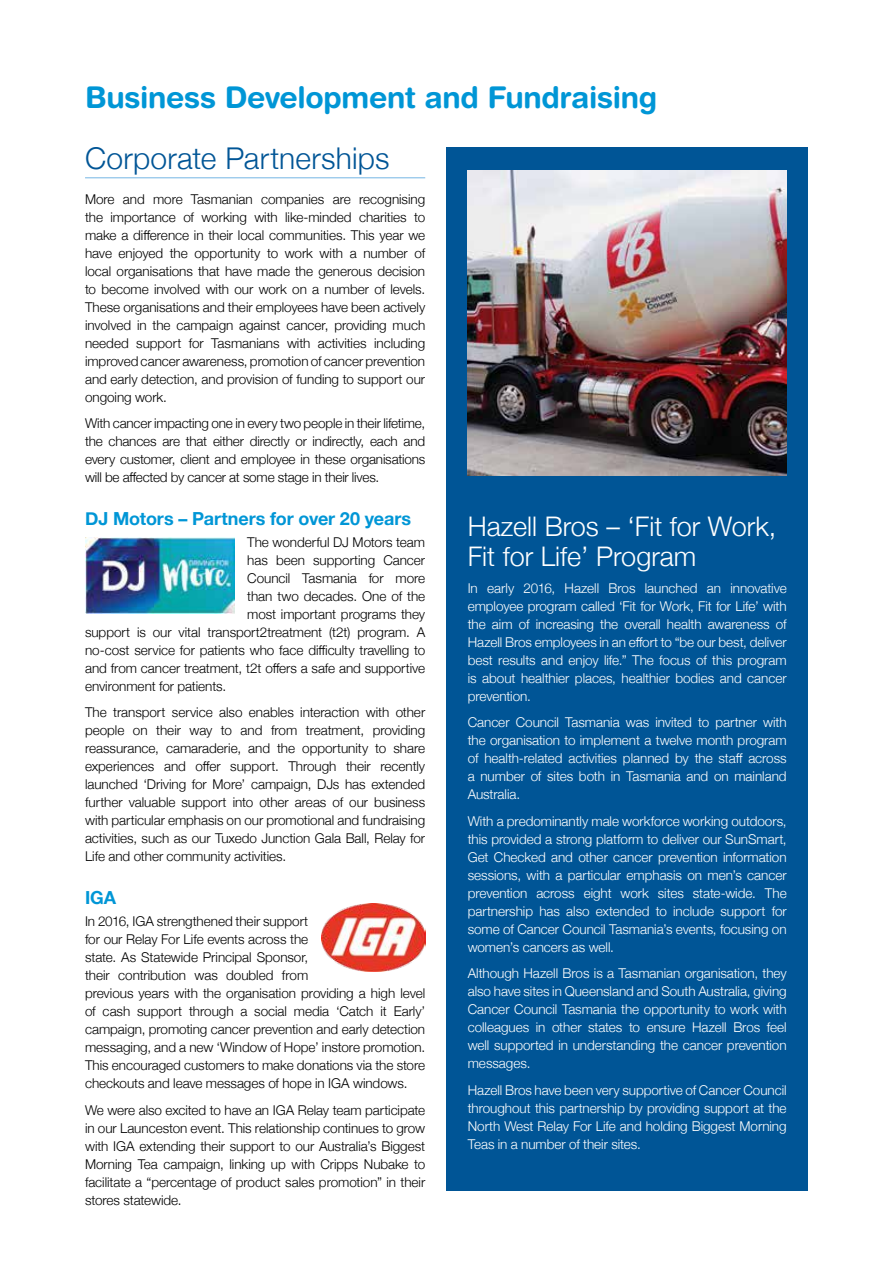
<style>
.page{position:relative;width:893px;height:1263px;background:#fff}
.page>*{position:absolute;margin:0;border:0;box-sizing:border-box;transform-origin:0 0}
.t1{font:700 30px "Helvetica Rounded LT Std";letter-spacing:-.01em;color:#0096d6}
.t2{font:300 30px "Helvetica Neue";letter-spacing:.005em;color:#005596}
.t3{font:300 27px/30px "Helvetica Neue";color:#fff}
.t4{font:700 18px "Helvetica Neue";letter-spacing:-.005em;color:#0096d6}
.t5{font:300 13.5px/18px "Helvetica Neue";letter-spacing:-.005em;color:#000;text-align:justify}
.t6{font:300 13.5px/18px "Helvetica Neue";letter-spacing:-.005em;color:#fff;text-align:justify}
</style>
<div class="page">
<div style="left:446px;top:147px;width:362px;height:1044px;background:#005596"></div>
<hr style="left:85px;top:177px;width:340px;height:1px;background:#74b6e4">
<img style="left:468px;top:170px;width:319px;height:305px">
<img style="left:85px;top:538px;width:149px;height:75px">
<img style="left:321px;top:904px;width:104px;height:67px">
<h1 class="t1" style="left:85px;top:79px;width:573px">Business Development and Fundraising</h1>
<h1 class="t2" style="left:85px;top:134px;width:306px">Corporate Partnerships</h1>
<p class="t5" style="left:85px;top:189px;width:342px">More and more Tasmanian companies are recognising the importance of working with like-minded charities to make a difference in their local communities. This year we have enjoyed the opportunity to work with a number of local organisations that have made the generous decision to become involved with our work on a number of levels.<br>These organisations and their employees have been actively involved in the campaign against cancer, providing much needed support for Tasmanians with activities including improved cancer awareness, promotion of cancer prevention and early detection, and provision of funding to support our ongoing work.</p>
<p class="t5" style="left:85px;top:414px;width:342px">With cancer impacting one in every two people in their lifetime, the chances are that either directly or indirectly, each and every customer, client and employee in these organisations will be affected by cancer at some stage in their lives.</p>
<h3 class="t4" style="left:85px;top:504px;width:328px">DJ Motors – Partners for over 20 years</h3>
<p class="t5" style="left:247px;top:532px;width:180px">The wonderful DJ Motors team</p>
<p class="t5" style="left:247px;top:550px;width:180px">has been supporting Cancer</p>
<p class="t5" style="left:247px;top:568px;width:180px">Council Tasmania for more</p>
<p class="t5" style="left:247px;top:586px;width:179px">than two decades. One of the</p>
<p class="t5" style="left:247px;top:604px;width:179px">most important programs they</p>
<p class="t5" style="left:85px;top:622px;width:342px">support is our vital transport2treatment (t2t) program. A</p>
<p class="t5" style="left:85px;top:640px;width:342px">no-cost service for patients who face difficulty travelling to</p>
<p class="t5" style="left:85px;top:658px;width:342px">and from cancer treatment, t2t offers a safe and supportive</p>
<p class="t5" style="left:85px;top:676px;width:143px">environment for patients.</p>
<p class="t5" style="left:85px;top:703px;width:342px">The transport service also enables interaction with other people on their way to and from treatment, providing reassurance, camaraderie, and the opportunity to share experiences and offer support. Through their recently launched ‘Driving for More’ campaign, DJs has extended further valuable support into other areas of our business with particular emphasis on our promotional and fundraising activities, such as our Tuxedo Junction Gala Ball, Relay for Life and other community activities.</p>
<h3 class="t4" style="left:85px;top:883px;width:33px">IGA</h3>
<p class="t5" style="left:85px;top:911px;width:342px;text-align:left">In 2016, IGA strengthened their support<br>for our Relay For Life events across the<br>state. As Statewide Principal Sponsor,<br>their contribution was doubled from<br>previous years with the organisation providing a high level of cash support through a social media ‘Catch it Early’ campaign, promoting cancer prevention and early detection messaging, and a new ‘Window of Hope’ instore promotion.<br>This encouraged customers to make donations via the store checkouts and leave messages of hope in IGA windows.</p>
<p class="t5" style="left:85px;top:1100px;width:342px">We were also excited to have an IGA Relay team participate in our Launceston event. This relationship continues to grow with IGA extending their support to our Australia’s Biggest Morning Tea campaign, linking up with Cripps Nubake to facilitate a “percentage of product sales promotion” in their stores statewide.</p>
<h2 class="t3" style="left:468px;top:510px;width:310px">Hazell Bros – ‘Fit for Work,<br>Fit for Life’ Program</h2>
<p class="t6" style="left:468px;top:578px;width:320px">In early 2016, Hazell Bros launched an innovative employee program called ‘Fit for Work, Fit for Life’ with the aim of increasing the overall health awareness of Hazell Bros employees in an effort to “be our best, deliver best results and enjoy life.” The focus of this program is about healthier places, healthier bodies and cancer prevention.</p>
<p class="t6" style="left:468px;top:713px;width:320px">Cancer Council Tasmania was invited to partner with the organisation to implement a twelve month program of health-related activities planned by the staff across a number of sites both in Tasmania and on mainland Australia.</p>
<p class="t6" style="left:468px;top:811px;width:320px">With a predominantly male workforce working outdoors, this provided a strong platform to deliver our SunSmart, Get Checked and other cancer prevention information sessions, with a particular emphasis on men’s cancer prevention across eight work sites state-wide. The partnership has also extended to include support for some of Cancer Council Tasmania’s events, focusing on women’s cancers as well.</p>
<p class="t6" style="left:468px;top:963px;width:320px">Although Hazell Bros is a Tasmanian organisation, they also have sites in Queensland and South Australia, giving Cancer Council Tasmania the opportunity to work with colleagues in other states to ensure Hazell Bros feel well supported in understanding the cancer prevention messages.</p>
<p class="t6" style="left:468px;top:1080px;width:320px">Hazell Bros have been very supportive of Cancer Council throughout this partnership by providing support at the North West Relay For Life and holding Biggest Morning Teas in a number of their sites.</p>
</div>
